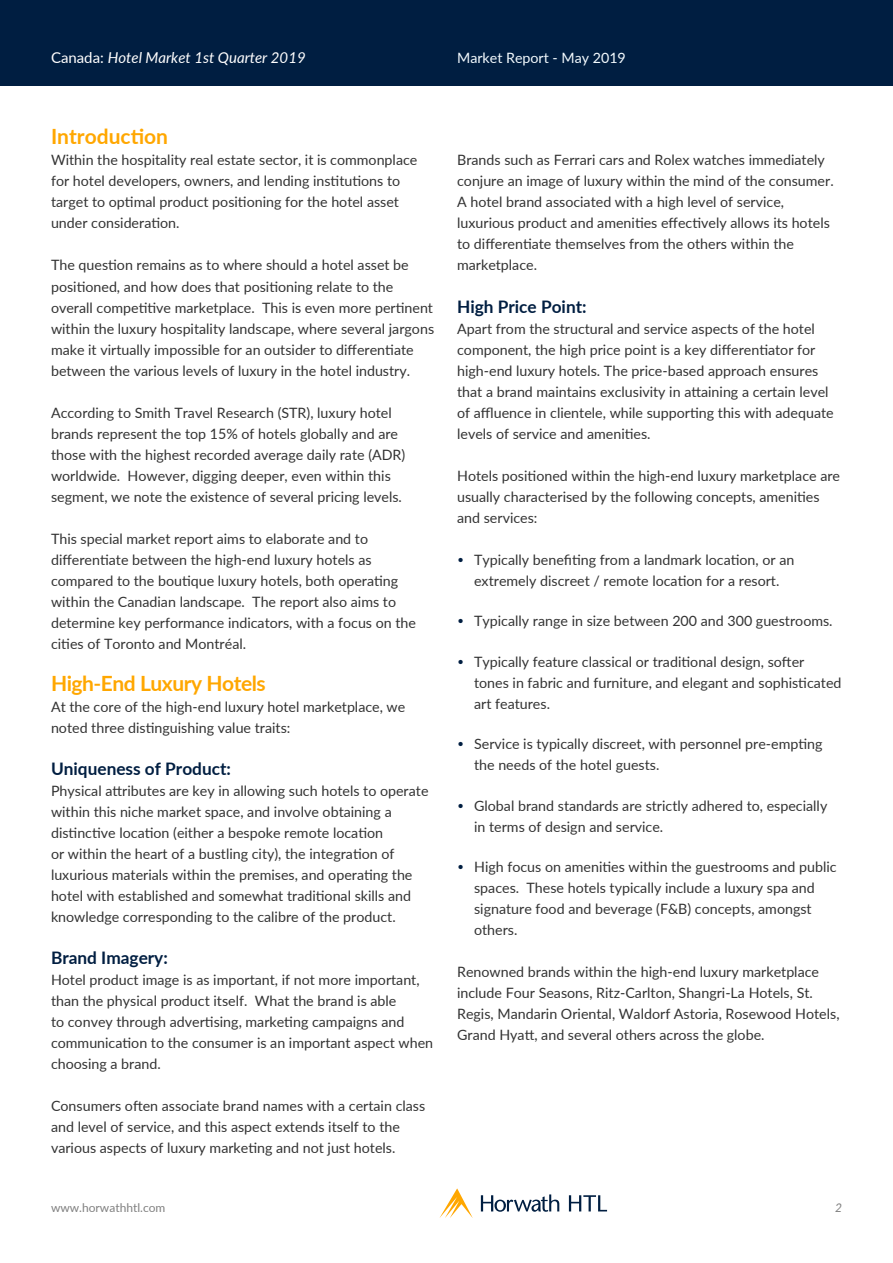
<style>
.page{position:relative;width:893px;height:1263px;background:#fff}
.page>*{position:absolute;margin:0;border:0;box-sizing:border-box;transform-origin:0 0}
.t1{font:700 21px "Lato";letter-spacing:-.02em;color:#ffa700}
.t2{font:700 21px "Lato";color:#ffa700}
.t3{font:700 17.25px "Lato";color:#001e41}
.t4{font:italic 15px "Lato";color:#fff}
.t5{font:14.25px/21px "Lato";color:#333}
.t6{font:14.25px "Lato";color:#f3fafe}
.t7{font:12px "Lato";color:#808080}
.t8{font:italic 12px "Lato";color:#808080}
.s1{font-style:normal}
.s2{font-family:"Stone Sans ITCTT Medium";color:#001e41}
</style>
<div class="page">
<div style="left:0;top:0;width:893px;height:85px;background:#001e41"></div>
<svg style="left:439px;top:1188px;width:34px;height:30px"></svg>
<svg style="left:481px;top:1194px;width:78px;height:18px"></svg>
<svg style="left:569px;top:1195px;width:38px;height:16px"></svg>
<p class="t4" style="left:51px;top:47px;width:256px"><span class="s1">Canada:</span> Hotel Market 1st Quarter 2019</p>
<p class="t6" style="left:457px;top:47px;width:170px">Market Report - May 2019</p>
<p class="t2" style="left:51px;top:121px;width:119px">Introduction</p>
<p class="t5" style="left:51px;top:149px;width:368px">Within the hospitality real estate sector, it is commonplace for hotel developers, owners, and lending institutions to target to optimal product positioning for the hotel asset under consideration.</p>
<p class="t5" style="left:51px;top:254px;width:385px">The question remains as to where should a hotel asset be positioned, and how does that positioning relate to the overall competitive marketplace. This is even more pertinent within the luxury hospitality landscape, where several jargons make it virtually impossible for an outsider to differentiate between the various levels of luxury in the hotel industry.</p>
<p class="t5" style="left:51px;top:401px;width:356px">According to Smith Travel Research (STR), luxury hotel brands represent the top 15% of hotels globally and are those with the highest recorded average daily rate (ADR) worldwide. However, digging deeper, even within this segment, we note the existence of several pricing levels.</p>
<p class="t5" style="left:51px;top:527px;width:366px">This special market report aims to elaborate and to differentiate between the high-end luxury hotels as compared to the boutique luxury hotels, both operating within the Canadian landscape. The report also aims to determine key performance indicators, with a focus on the cities of Toronto and Montréal.</p>
<p class="t1" style="left:51px;top:667px;width:216px">High-End Luxury Hotels</p>
<p class="t5" style="left:51px;top:695px;width:356px">At the core of the high-end luxury hotel marketplace, we noted three distinguishing value traits:</p>
<p class="t3" style="left:51px;top:755px;width:181px">Uniqueness of Product:</p>
<p class="t5" style="left:51px;top:779px;width:379px">Physical attributes are key in allowing such hotels to operate within this niche market space, and involve obtaining a distinctive location (either a bespoke remote location<br>or within the heart of a bustling city), the integration of luxurious materials within the premises, and operating the hotel with established and somewhat traditional skills and knowledge corresponding to the calibre of the product.</p>
<p class="t3" style="left:51px;top:944px;width:118px">Brand Imagery:</p>
<p class="t5" style="left:51px;top:968px;width:384px">Hotel product image is as important, if not more important, than the physical product itself. What the brand is able<br>to convey through advertising, marketing campaigns and communication to the consumer is an important aspect when choosing a brand.</p>
<p class="t5" style="left:51px;top:1094px;width:376px">Consumers often associate brand names with a certain class and level of service, and this aspect extends itself to the various aspects of luxury marketing and not just hotels.</p>
<p class="t5" style="left:457px;top:149px;width:378px">Brands such as Ferrari cars and Rolex watches immediately conjure an image of luxury within the mind of the consumer.</p>
<p class="t5" style="left:457px;top:191px;width:374px">A hotel brand associated with a high level of service, luxurious product and amenities effectively allows its hotels to differentiate themselves from the others within the marketplace.</p>
<p class="t3" style="left:457px;top:293px;width:131px">High Price Point:</p>
<p class="t5" style="left:457px;top:317px;width:378px">Apart from the structural and service aspects of the hotel component, the high price point is a key differentiator for high-end luxury hotels. The price-based approach ensures that a brand maintains exclusivity in attaining a certain level of affluence in clientele, while supporting this with adequate levels of service and amenities.</p>
<p class="t5" style="left:457px;top:464px;width:384px">Hotels positioned within the high-end luxury marketplace are usually characterised by the following concepts, amenities and services:</p>
<p class="t5" style="left:457px;top:548px;width:339px;text-align:center"><span class="s2">•</span> Typically benefiting from a landmark location, or an extremely discreet / remote location for a resort.</p>
<p class="t5" style="left:457px;top:610px;width:377px"><span class="s2">•</span> Typically range in size between 200 and 300 guestrooms.</p>
<p class="t5" style="left:474px;top:650px;width:369px;text-indent:-17px"><span class="s2">•</span> Typically feature classical or traditional design, softer tones in fabric and furniture, and elegant and sophisticated art features.</p>
<p class="t5" style="left:474px;top:733px;width:350px;text-indent:-17px"><span class="s2">•</span> Service is typically discreet, with personnel pre-empting the needs of the hotel guests.</p>
<p class="t5" style="left:474px;top:794px;width:355px;text-indent:-17px"><span class="s2">•</span> Global brand standards are strictly adhered to, especially in terms of design and service.</p>
<p class="t5" style="left:474px;top:856px;width:364px;text-indent:-17px"><span class="s2">•</span> High focus on amenities within the guestrooms and public spaces. These hotels typically include a luxury spa and signature food and beverage (F&amp;B) concepts, amongst others.</p>
<p class="t5" style="left:457px;top:961px;width:384px">Renowned brands within the high-end luxury marketplace include Four Seasons, Ritz-Carlton, Shangri-La Hotels, St.<br>Regis, Mandarin Oriental, Waldorf Astoria, Rosewood Hotels, Grand Hyatt, and several others across the globe.</p>
<p class="t7" style="left:51px;top:1199px;width:116px">www.horwathhtl.com</p>
<p class="t8" style="left:835px;top:1199px;width:8px">2</p>
</div>
